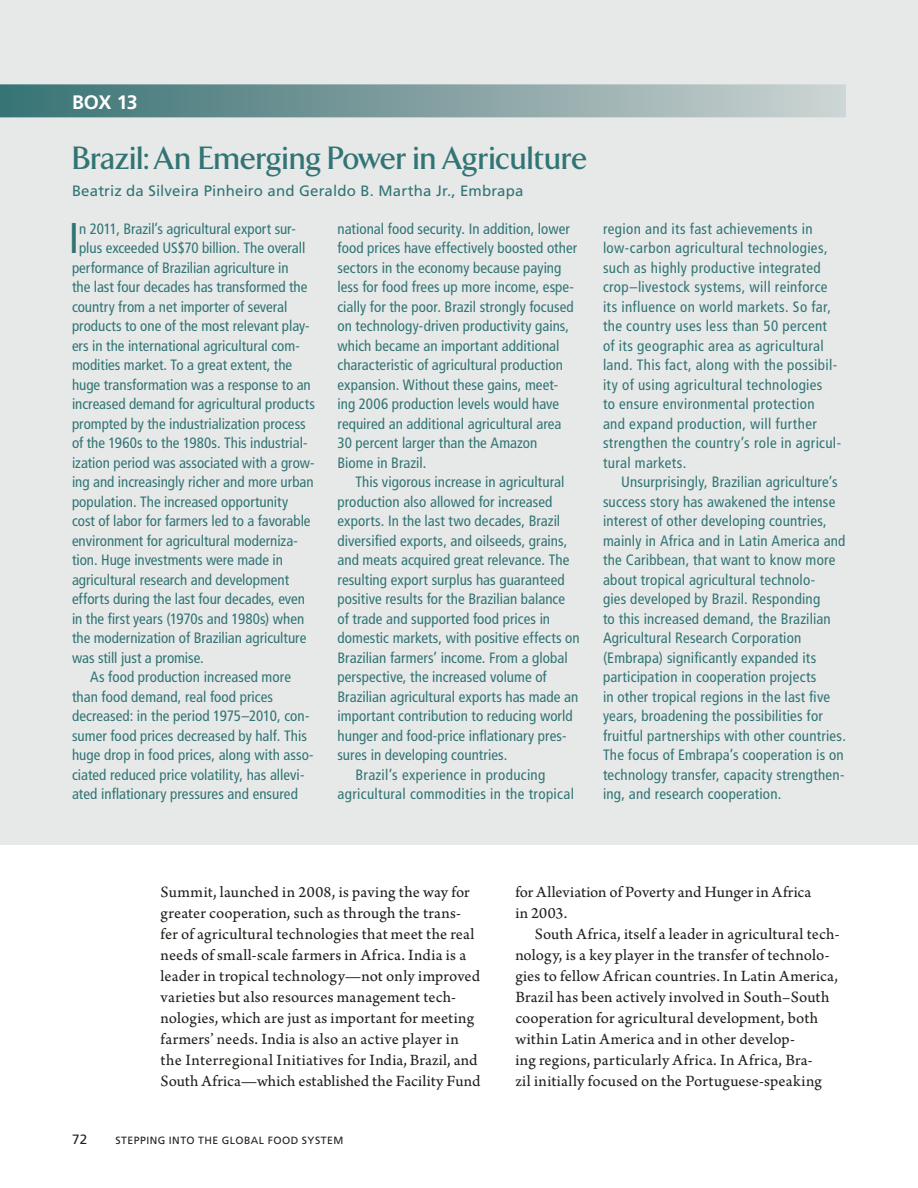
<style>
.page{position:relative;width:918px;height:1188px;background:#fff}
.page>*{position:absolute;margin:0;border:0;box-sizing:border-box;transform-origin:0 0}
.t1{font:condensed 42.9px "Frutiger LT Std";color:#327475}
.t2{font:33px "TF Arrow Demi";color:#327475}
.t3{font:700 19.5px "Frutiger LT Std";color:#fff}
.t4{font:16.5px/21px "Arno Pro Sm Text";letter-spacing:.005em;color:#20221d}
.t5{font:condensed 15px/19.5px "Frutiger LT Std";letter-spacing:.005em;color:#327475}
.t6{font:condensed 15px/19.5px "Frutiger LT Std";letter-spacing:.025em;color:#327475}
.t7{font:15px "Frutiger LT Std";letter-spacing:.01em;color:#327475}
.t8{font:13.5px "Frutiger LT Std";color:#20221d}
.t9{font:10.5px "Frutiger LT Std";letter-spacing:.05em;color:#20221d}
</style>
<div class="page">
<div style="left:0;top:0;width:918px;height:844px;background:#e6e9e8"></div>
<div style="left:0;top:84px;width:846px;height:33px;background:linear-gradient(to right,#377173,#ccd1d1)"></div>
<h3 class="t3" style="left:72px;top:91px;width:67px">BOX 13</h3>
<h2 class="t2" style="left:72px;top:141px;width:517px">Brazil: An Emerging Power in Agriculture</h2>
<p class="t7" style="left:72px;top:182px;width:453px">Beatriz da Silveira Pinheiro and Geraldo B. Martha Jr., Embrapa</p>
<h1 class="t1" style="left:69px;top:213px;width:12px">I</h1>
<p class="t5" style="left:79px;top:219px;width:218px">n 2011, Brazil’s agricultural export sur-</p>
<p class="t5" style="left:338px;top:219px;width:241px">national food security. In addition, lower food prices have effectively boosted other sectors in the economy because paying less for food frees up more income, espe&shy;cially for the poor. Brazil strongly focused on technology-driven productivity gains, which became an important additional characteristic of agricultural production expansion. Without these gains, meet&shy;ing 2006 production levels would have required an additional agricultural area 30 percent larger than the Amazon<br>Biome in Brazil.</p>
<p class="t5" style="left:356px;top:472px;width:210px">This vigorous increase in agricultural</p>
<p class="t5" style="left:338px;top:492px;width:216px">production also allowed for increased</p>
<p class="t5" style="left:338px;top:511px;width:224px">exports. In the last two decades, Brazil</p>
<p class="t5" style="left:338px;top:531px;width:231px">diversified exports, and oilseeds, grains,</p>
<p class="t5" style="left:338px;top:550px;width:234px">and meats acquired great relevance. The</p>
<p class="t5" style="left:338px;top:570px;width:229px">resulting export surplus has guaranteed</p>
<p class="t5" style="left:338px;top:589px;width:229px">positive results for the Brazilian balance</p>
<p class="t5" style="left:338px;top:609px;width:214px">of trade and supported food prices in</p>
<p class="t5" style="left:338px;top:628px;width:244px">domestic markets, with positive effects on</p>
<p class="t5" style="left:338px;top:648px;width:232px">Brazilian farmers’ income. From a global</p>
<p class="t5" style="left:338px;top:667px;width:211px">perspective, the increased volume of</p>
<p class="t5" style="left:338px;top:687px;width:242px">Brazilian agricultural exports has made an</p>
<p class="t5" style="left:338px;top:706px;width:237px">important contribution to reducing world</p>
<p class="t5" style="left:338px;top:726px;width:231px">hunger and food-price inflationary pres-</p>
<p class="t5" style="left:338px;top:745px;width:171px">sures in developing countries.</p>
<p class="t6" style="left:356px;top:765px;width:191px">Brazil’s experience in producing</p>
<p class="t6" style="left:338px;top:784px;width:238px">agricultural commodities in the tropical</p>
<p class="t5" style="left:79px;top:238px;width:228px">plus exceeded US$70 billion. The overall</p>
<p class="t5" style="left:72px;top:258px;width:218px">performance of Brazilian agriculture in</p>
<p class="t5" style="left:72px;top:277px;width:237px">the last four decades has transformed the</p>
<p class="t5" style="left:72px;top:297px;width:217px">country from a net importer of several</p>
<p class="t5" style="left:72px;top:316px;width:239px">products to one of the most relevant play-</p>
<p class="t5" style="left:72px;top:336px;width:229px">ers in the international agricultural com-</p>
<p class="t5" style="left:72px;top:355px;width:222px">modities market. To a great extent, the</p>
<p class="t5" style="left:72px;top:375px;width:240px">huge transformation was a response to an</p>
<p class="t5" style="left:72px;top:394px;width:244px">increased demand for agricultural products</p>
<p class="t5" style="left:72px;top:414px;width:235px">prompted by the industrialization process</p>
<p class="t5" style="left:72px;top:433px;width:237px">of the 1960s to the 1980s. This industrial-</p>
<p class="t5" style="left:72px;top:453px;width:244px">ization period was associated with a grow-</p>
<p class="t5" style="left:72px;top:472px;width:243px">ing and increasingly richer and more urban</p>
<p class="t5" style="left:72px;top:492px;width:218px">population. The increased opportunity</p>
<p class="t5" style="left:72px;top:511px;width:240px">cost of labor for farmers led to a favorable</p>
<p class="t5" style="left:72px;top:531px;width:227px">environment for agricultural moderniza-</p>
<p class="t5" style="left:72px;top:550px;width:212px">tion. Huge investments were made in</p>
<p class="t5" style="left:72px;top:570px;width:219px">agricultural research and development</p>
<p class="t5" style="left:72px;top:589px;width:235px">efforts during the last four decades, even</p>
<p class="t5" style="left:72px;top:609px;width:234px">in the first years (1970s and 1980s) when</p>
<p class="t5" style="left:72px;top:628px;width:236px">the modernization of Brazilian agriculture</p>
<p class="t5" style="left:72px;top:648px;width:133px">was still just a promise.</p>
<p class="t5" style="left:90px;top:667px;width:203px">As food production increased more</p>
<p class="t5" style="left:72px;top:687px;width:203px">than food demand, real food prices</p>
<p class="t5" style="left:72px;top:706px;width:239px">decreased: in the period 1975–2010, con-</p>
<p class="t5" style="left:72px;top:726px;width:236px">sumer food prices decreased by half. This</p>
<p class="t5" style="left:72px;top:745px;width:243px">huge drop in food prices, along with asso-</p>
<p class="t5" style="left:72px;top:765px;width:234px">ciated reduced price volatility, has allevi-</p>
<p class="t5" style="left:72px;top:784px;width:227px">ated inflationary pressures and ensured</p>
<p class="t6" style="left:603px;top:219px;width:240px">region and its fast achievements in low-carbon agricultural technologies, such as highly productive integrated crop–livestock systems, will reinforce its influence on world markets. So far, the country uses less than 50 percent of its geographic area as agricultural land. This fact, along with the possibil&shy;ity of using agricultural technologies<br>to ensure environmental protection<br>and expand production, will further strengthen the country’s role in agricul&shy;tural markets.</p>
<p class="t5" style="left:603px;top:472px;width:245px;text-indent:18px">Unsurprisingly, Brazilian agriculture’s success story has awakened the intense interest of other developing countries, mainly in Africa and in Latin America and the Caribbean, that want to know more about tropical agricultural technolo-<br>gies developed by Brazil. Responding<br>to this increased demand, the Brazilian Agricultural Research Corporation (Embrapa) significantly expanded its participation in cooperation projects<br>in other tropical regions in the last five years, broadening the possibilities for fruitful partnerships with other countries.<br>The focus of Embrapa’s cooperation is on technology transfer, capacity strengthen&shy;ing, and research cooperation.</p>
<p class="t4" style="left:161px;top:882px;width:321px">Summit, launched in 2008, is paving the way for greater cooperation, such as through the trans&shy;fer of agricultural technologies that meet the real needs of small-scale farmers in Africa. India is a leader in tropical technology—not only improved varieties but also resources management tech&shy;nologies, which are just as important for meeting farmers’ needs. India is also an active player in the Interregional Initiatives for India, Brazil, and South Africa—which established the Facility Fund</p>
<p class="t4" style="left:515px;top:882px;width:298px">for Alleviation of Poverty and Hunger in Africa in 2003.</p>
<p class="t4" style="left:515px;top:924px;width:326px;text-indent:20px">South Africa, itself a leader in agricultural tech&shy;nology, is a key player in the transfer of technolo&shy;gies to fellow African countries. In Latin America, Brazil has been actively involved in South–South cooperation for agricultural development, both within Latin America and in other develop-<br>ing regions, particularly Africa. In Africa, Bra-<br>zil initially focused on the Portuguese-speaking</p>
<p class="t8" style="left:72px;top:1132px;width:17px">72</p>
<p class="t9" style="left:115px;top:1134px;width:229px">Steppi ng i nto the Global Food System</p>
</div>
